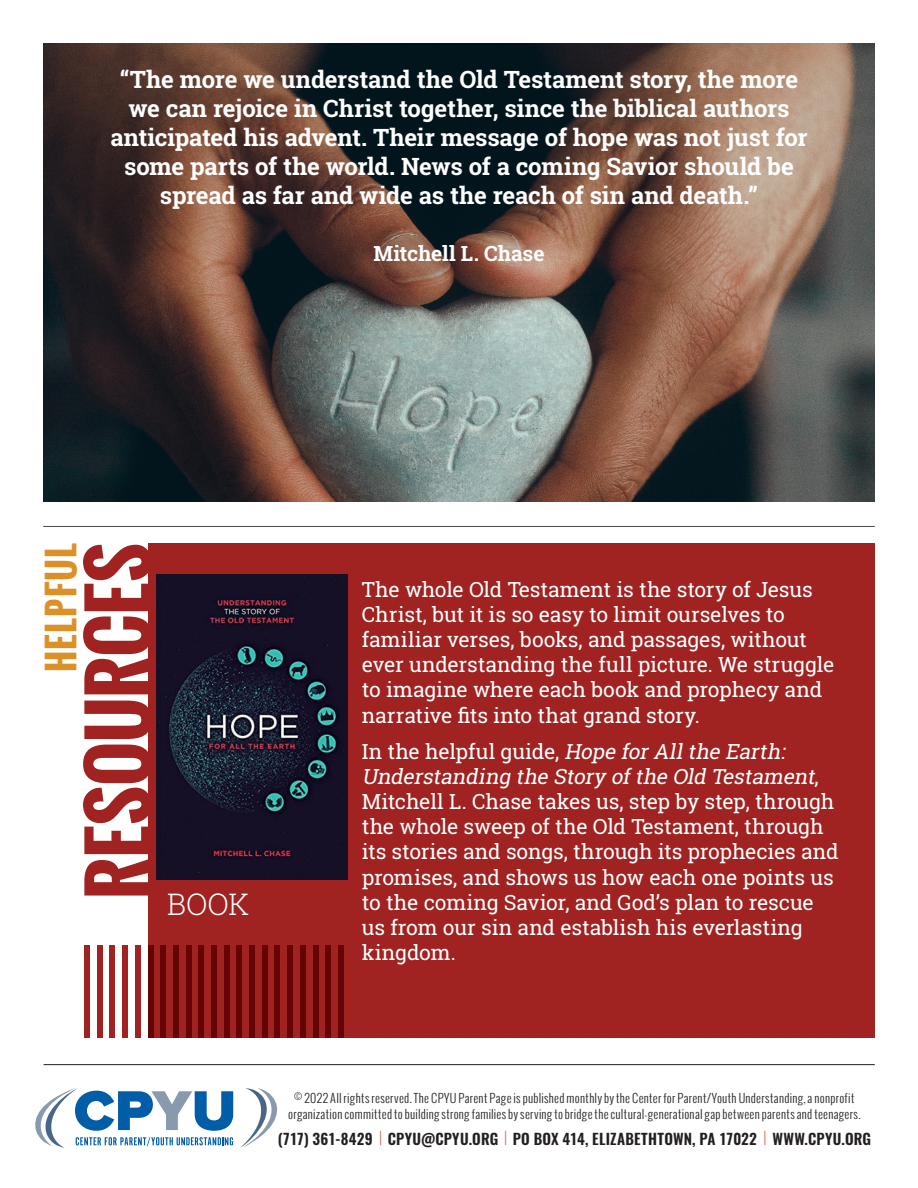
<style>
.page{position:relative;width:918px;height:1188px;background:#fff}
.page>*{position:absolute;margin:0;border:0;box-sizing:border-box;transform-origin:0 0}
.t1{font:700 75px "Oswald";letter-spacing:-.005em;color:#a02221}
.t2{font:700 36px "Oswald";letter-spacing:.03em;color:#dd9026}
.t3{font:300 30px "Roboto Slab";color:#fff}
.t4{font:700 24px/28.8px "Roboto Slab";letter-spacing:-.01em;color:#fff;text-align:center}
.t5{font:21px/25.2px "Roboto Slab";letter-spacing:-.01em;color:#fff}
.t6{font:700 21px "Roboto Slab";letter-spacing:-.005em;color:#fff}
.Copy{font:600 15px "Oswald";letter-spacing:.01em;color:#231f20}
.Copy-2{font:300 12px/16.5px "Oswald";letter-spacing:.02em;color:#231f20;text-align:center}
.s1{font-style:italic}
.s2{font-weight:200;color:#d24d2f}
</style>
<div class="page">
<div style="left:148px;top:543px;width:727px;height:495px;background:#a02221"></div>
<svg style="left:35px;top:1088px;width:198px;height:60px"></svg>
<svg style="left:240px;top:1088px;width:38px;height:60px"></svg>
<hr style="left:44px;top:1064px;width:831px;height:1px;background:#231f20">
<hr style="left:43px;top:526px;width:832px;height:1px;background:#48484a">
<img style="left:43px;top:43px;width:832px;height:458px">
<div style="left:84px;top:945px;width:6px;height:93px;background:#a02221"></div>
<div style="left:97px;top:945px;width:6px;height:93px;background:#a02221"></div>
<div style="left:110px;top:945px;width:5px;height:93px;background:#a02221"></div>
<div style="left:122px;top:945px;width:6px;height:93px;background:#a02221"></div>
<div style="left:135px;top:945px;width:6px;height:93px;background:#a02221"></div>
<div style="left:148px;top:945px;width:5px;height:93px;background:#640404"></div>
<div style="left:160px;top:945px;width:6px;height:93px;background:#640404"></div>
<div style="left:173px;top:945px;width:6px;height:93px;background:#640404"></div>
<div style="left:186px;top:945px;width:6px;height:93px;background:#640404"></div>
<div style="left:198px;top:945px;width:6px;height:93px;background:#640404"></div>
<div style="left:211px;top:945px;width:6px;height:93px;background:#640404"></div>
<div style="left:224px;top:945px;width:6px;height:93px;background:#640404"></div>
<div style="left:237px;top:945px;width:5px;height:93px;background:#640404"></div>
<div style="left:249px;top:945px;width:6px;height:93px;background:#640404"></div>
<div style="left:262px;top:945px;width:6px;height:93px;background:#640404"></div>
<div style="left:275px;top:945px;width:5px;height:93px;background:#640404"></div>
<div style="left:287px;top:945px;width:6px;height:93px;background:#640404"></div>
<div style="left:300px;top:945px;width:6px;height:93px;background:#640404"></div>
<div style="left:313px;top:945px;width:5px;height:93px;background:#640404"></div>
<div style="left:325px;top:945px;width:6px;height:93px;background:#640404"></div>
<div style="left:338px;top:945px;width:6px;height:93px;background:#640404"></div>
<img style="left:156px;top:575px;width:192px;height:304px">
<p class="t4" style="left:110px;top:65px;width:699px">“The more we understand the Old Testament story, the more we can rejoice in Christ together, since the biblical authors anticipated his advent. Their message of hope was not just for some parts of the world. News of a coming Savior should be spread as far and wide as the reach of sin and death.”</p>
<p class="t6" style="left:373px;top:239px;width:173px">Mitchell L. Chase</p>
<p class="t2" style="left:34px;top:672px;width:130px;rotate:-90deg">HELPFUL</p>
<p class="t1" style="left:62px;top:899px;width:358px;rotate:-90deg">RESOURCES</p>
<p class="t3" style="left:167px;top:884px;width:84px">BOOK</p>
<p class="t5" style="left:362px;top:576px;width:474px">The whole Old Testament is the story of Jesus Christ, but it is so easy to limit ourselves to familiar verses, books, and passages, without ever understanding the full picture. We struggle to imagine where each book and prophecy and narrative fits into that grand story.</p>
<p class="t5" style="left:362px;top:738px;width:478px">In the helpful guide, <span class="s1">Hope forAllthe Earth:<br>Understanding the Story ofthe Old Testament</span>, Mitchell L. Chase takes us, step by step, through the whole sweep of the Old Testament, through its stories and songs, through its prophecies and promises, and shows us how each one points us to the coming Savior, and God’s plan to rescue us from our sin and establish his everlasting kingdom.</p>
<p class="Copy-2" style="left:288px;top:1089px;width:574px">© 2022 All rights reserved. The CPYU Parent Page is published monthly by the Center for Parent/Youth Understanding, a nonprofit organization committed to building strong families by serving to bridge the cultural-generational gap between parents and teenagers.</p>
<p class="Copy" style="left:278px;top:1128px;width:595px">(717) 361-8429 <span class="s2">|</span> CPYU@CPYU.ORG <span class="s2">|</span> PO BOX 414, ELIZABETHTOWN, PA 17022 <span class="s2">|</span> WWW.CPYU.ORG</p>
</div>
